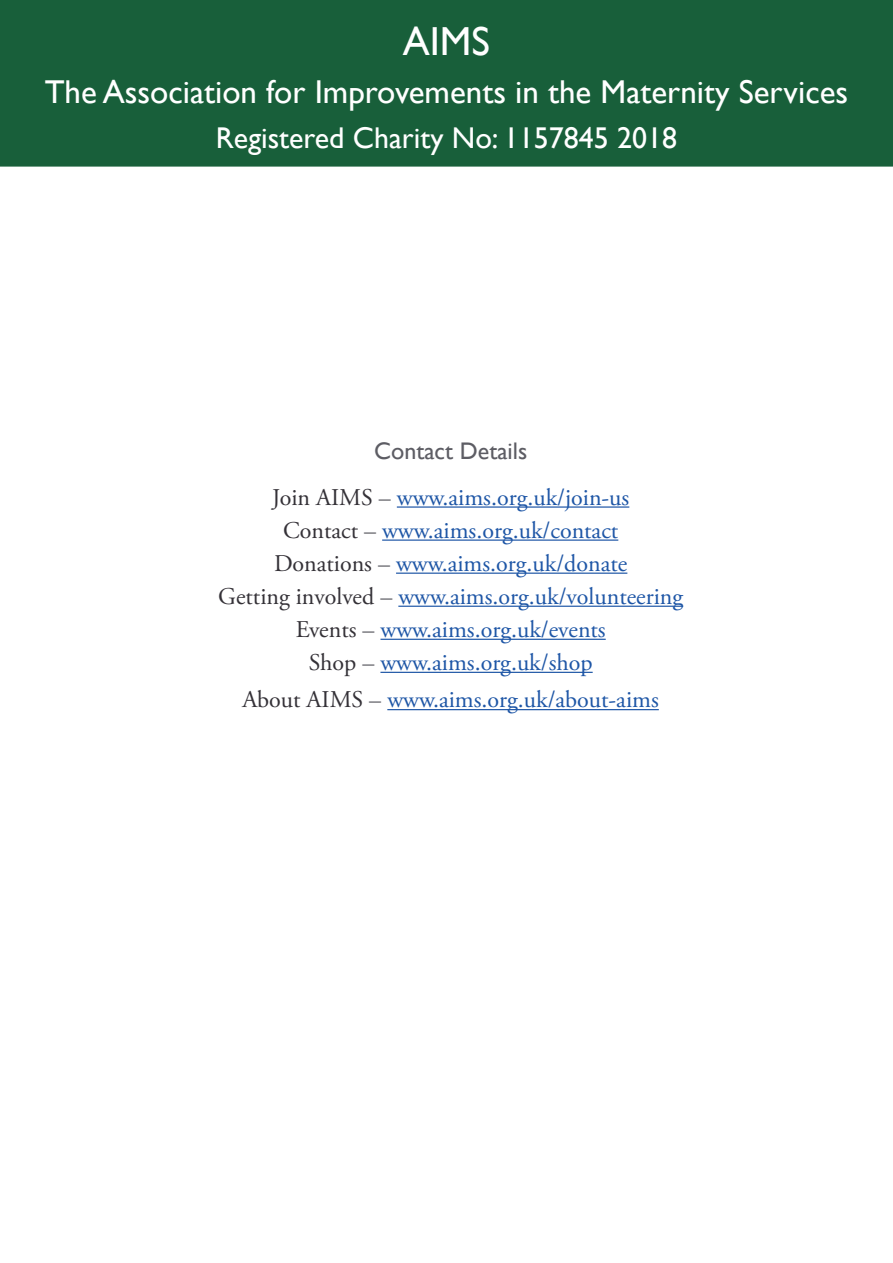
<style>
.page{position:relative;width:893px;height:1263px;background:#fff}
.page>*{position:absolute;margin:0;border:0;box-sizing:border-box;transform-origin:0 0}
.t1{font:40.5px "Gill Sans";color:#fff}
.t2{font:33px "Gill Sans";color:#fff}
.t3{font:30px "Gill Sans";color:#fff}
.t4{font:24px/33px "Adobe Garamond Pro";color:#1e56a6;text-align:center}
.t5{font:24px "Gill Sans";color:#5d5d64}
.s1{color:#343137}
.s2{color:#5d5d64}
</style>
<div class="page">
<div style="left:1px;top:1px;width:891px;height:165px;background:#185f3a"></div>
<div style="left:0;top:0;width:893px;height:167px;border:2px solid #185f3a"></div>
<svg style="left:892px;top:0;width:1px;height:167px"></svg>
<hr style="left:397px;top:506px;width:232px;height:2px;background:#1e56a6">
<hr style="left:382px;top:539px;width:236px;height:2px;background:#1e56a6">
<hr style="left:396px;top:572px;width:231px;height:2px;background:#1e56a6">
<hr style="left:398px;top:606px;width:285px;height:1px;background:#1e56a6">
<hr style="left:380px;top:639px;width:226px;height:1px;background:#1e56a6">
<hr style="left:380px;top:672px;width:213px;height:1px;background:#1e56a6">
<hr style="left:387px;top:709px;width:272px;height:1px;background:#1e56a6">
<h1 class="t1" style="left:403px;top:18px;width:89px">AIMS</h1>
<h2 class="t2" style="left:45px;top:73px;width:805px">The Association for Improvements in the Maternity Services</h2>
<p class="t3" style="left:216px;top:120px;width:463px">Registered Charity No: 1157845 2018</p>
<p class="t5" style="left:374px;top:437px;width:155px">Contact Details</p>
<p class="t4" style="left:218px;top:481px;width:466px"><span class="s1">Join AIMS</span> <span class="s2">–</span> www.aims.org.uk/join-us<br><span class="s1">Contact</span> <span class="s2">–</span> www.aims.org.uk/contact<br><span class="s1">Donations</span> <span class="s2">–</span> www.aims.org.uk/donate<br><span class="s1">Getting involved</span> <span class="s2">–</span> www.aims.org.uk/volunteering <span class="s1">Events</span> <span class="s2">–</span> www.aims.org.uk/events<br><span class="s1">Shop</span> <span class="s2">–</span> www.aims.org.uk/shop</p>
<p class="t4" style="left:243px;top:684px;width:418px"><span class="s1">About AIMS</span> <span class="s2">–</span> www.aims.org.uk/about-aims</p>
</div>
